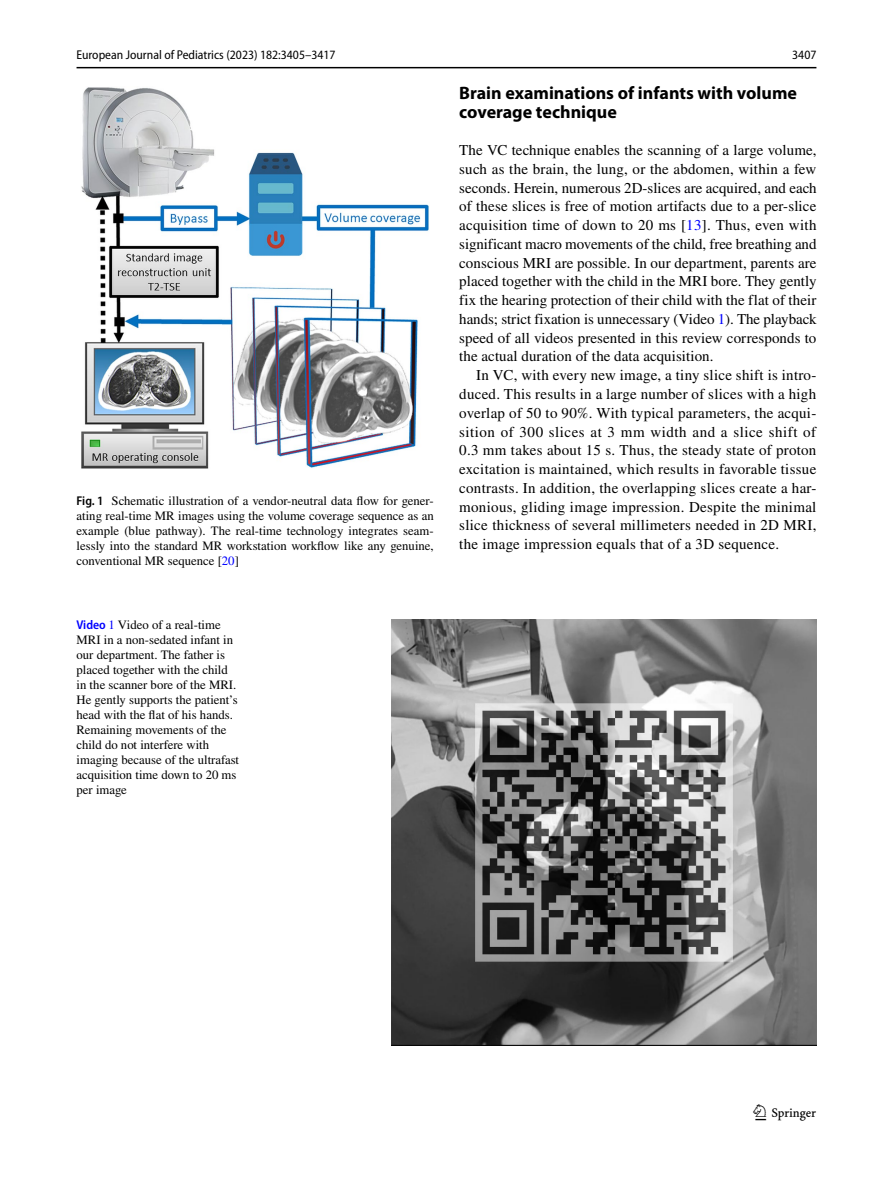
<style>
.page{position:relative;width:893px;height:1187px;background:#fff}
.page>*{position:absolute;margin:0;border:0;box-sizing:border-box;transform-origin:0 0}
.t1{font:22.5px "Springnew Regular 3";color:#000}
.t2{font:700 18px/18.8px "Myriad Pro";color:#000}
.t3{font:15px/18.8px "STIX";letter-spacing:.015em;color:#000;text-align:justify}
.t4{font:12.75px/15px "STIX";color:#000;text-align:justify}
.t5{font:semi-condensed 12.75px "Myriad Pro";color:#000}
.s1{font-family:"Myriad Pro";font-weight:600;font-stretch:semi-condensed}
.s2{color:#00f}
.s3{font-family:"Myriad Pro";font-weight:600;font-stretch:semi-condensed;color:#00f}
</style>
<div class="page">
<hr style="left:77px;top:67px;width:739px;height:1px;background:#000">
<img style="left:81px;top:87px;width:348px;height:382px">
<img style="left:391px;top:620px;width:425px;height:425px">
<p class="t5" style="left:77px;top:48px;width:261px">European Journal of Pediatrics (2023) 182:3405–3417</p>
<p class="t5" style="left:792px;top:48px;width:26px">3407</p>
<p class="t4" style="left:77px;top:493px;width:359px"><span class="s1">Fig. 1</span> Schematic illustration of a vendor-neutral data flow for gener&shy;ating real-time MR images using the volume coverage sequence as an example (blue pathway). The real-time technology integrates seam&shy;lessly into the standard MR workstation workflow like any genuine, conventional MR sequence [<span class="s2">20</span>]</p>
<p class="t4" style="left:77px;top:618px;width:164px;text-align:left"><span class="s3">Video</span> <span class="s2">1</span> Video of a real-time<br>MRI in a non-sedated infant in our department. The father is placed together with the child in the scanner bore of the MRI.<br>He gently supports the patient’s head with the flat of his hands.<br>Remaining movements of the child do not interfere with imaging because of the ultrafast acquisition time down to 20 ms per image</p>
<p class="t2" style="left:459px;top:83px;width:339px">Brain examinations of infants with volume coverage technique</p>
<p class="t3" style="left:459px;top:142px;width:359px">The VC technique enables the scanning of a large volume, such as the brain, the lung, or the abdomen, within a few seconds. Herein, numerous 2D-slices are acquired, and each of these slices is free of motion artifacts due to a per-slice acquisition time of down to 20 ms [<span class="s2">13</span>]. Thus, even with significant macro movements of the child, free breathing and conscious MRI are possible. In our department, parents are placed together with the child in the MRI bore. They gently fix the hearing protection of their child with the flat of their hands; strict fixation is unnecessary (Video <span class="s2">1</span>). The playback speed of all videos presented in this review corresponds to the actual duration of the data acquisition.</p>
<p class="t3" style="left:459px;top:367px;width:359px;text-indent:17px">In VC, with every new image, a tiny slice shift is intro&shy;duced. This results in a large number of slices with a high overlap of 50 to 90%. With typical parameters, the acqui&shy;sition of 300 slices at 3 mm width and a slice shift of 0.3 mm takes about 15 s. Thus, the steady state of proton excitation is maintained, which results in favorable tissue contrasts. In addition, the overlapping slices create a har&shy;monious, gliding image impression. Despite the minimal slice thickness of several millimeters needed in 2D MRI, the image impression equals that of a 3D sequence.</p>
<h1 class="t1" style="left:755px;top:1104px;width:62px">1 3</h1>
</div>
